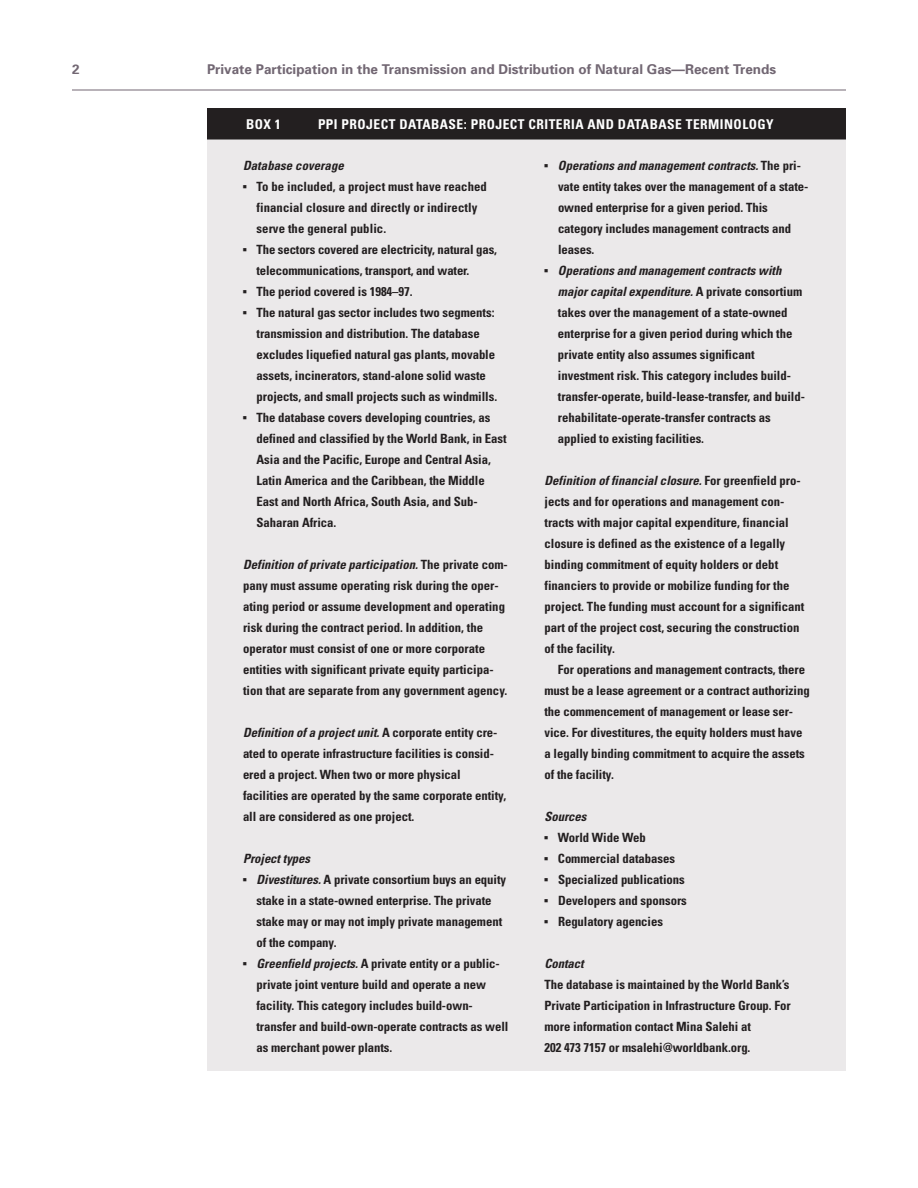
<style>
.page{position:relative;width:918px;height:1188px;background:#fff}
.page>*{position:absolute;margin:0;border:0;box-sizing:border-box;transform-origin:0 0}
.t1{font:700 13.5px "Univers";color:#726773}
.t2{font:700 condensed 13.5px "Univers";letter-spacing:.035em;color:#fff}
.t3{font:700 condensed 12.75px/21px "Univers";letter-spacing:-.005em;color:#231f20}
.t4{font:italic 700 condensed 12.75px "Univers";color:#231f20}
.s1{font-family:"Universal Newswith Comm Pi";font-weight:400;font-stretch:normal}
.s2{font-style:italic}
</style>
<div class="page">
<hr style="left:72px;top:90px;width:774px;height:1px;background:#726773">
<div style="left:207px;top:108px;width:639px;height:963px;background:#ebe9ea"></div>
<div style="left:207px;top:108px;width:639px;height:32px;background:#231f20"></div>
<p class="t1" style="left:72px;top:64px;width:9px">2</p>
<p class="t1" style="left:207px;top:64px;width:571px">Private Participation in the Transmission and Distribution of Natural Gas—Recent Trends</p>
<p class="t2" style="left:246px;top:119px;width:36px">BOX 1</p>
<p class="t2" style="left:318px;top:119px;width:457px">PPI PROJECT DATABASE: PROJECT CRITERIA AND DATABASE TERMINOLOGY</p>
<p class="t4" style="left:243px;top:160px;width:105px">Database coverage</p>
<p class="t3" style="left:257px;top:177px;width:232px;text-indent:-14px"><span class="s1">▪</span> To be included, a project must have reached financial closure and directly or indirectly serve the general public.</p>
<p class="t3" style="left:257px;top:240px;width:242px;text-indent:-14px"><span class="s1">▪</span> The sectors covered are electricity, natural gas, telecommunications, transport, and water.</p>
<p class="t3" style="left:243px;top:282px;width:171px"><span class="s1">▪</span> The period covered is 1984–97.</p>
<p class="t3" style="left:257px;top:303px;width:242px;text-indent:-14px"><span class="s1">▪</span> The natural gas sector includes two segments: transmission and distribution. The database excludes liquefied natural gas plants, movable assets, incinerators, stand-alone solid waste projects, and small projects such as windmills.</p>
<p class="t3" style="left:257px;top:408px;width:252px;text-indent:-14px"><span class="s1">▪</span> The database covers developing countries, as defined and classified by the World Bank, in East Asia and the Pacific, Europe and Central Asia, Latin America and the Caribbean, the Middle East and North Africa, South Asia, and Sub-Saharan Africa.</p>
<p class="t3" style="left:243px;top:555px;width:266px"><span class="s2">Definition of private participation.</span> T h e p r i v a t e c o m - pany must assume operating risk during the oper&shy;ating period or assume development and operating risk during the contract period. In addition, the operator must consist of one or more corporate entities with significant private equity participa&shy;tion that are separate from any government agency.</p>
<p class="t3" style="left:243px;top:723px;width:265px"><span class="s2">Definition of a projectunit.</span>A c o r p o r a t e e n t i ty c r e - ated to operate infrastructure facilities is consid&shy;ered a project. When two or more physical facilities are operated by the same corporate entity, all are considered as one project.</p>
<p class="t4" style="left:243px;top:853px;width:71px">Projecttypes</p>
<p class="t3" style="left:257px;top:870px;width:251px;text-indent:-14px"><span class="s1">▪</span> <span class="s2">Divestitures.</span>A private consortium buys an equity stake in a state-owned enterprise. The private stake may or may not imply private management of the company.</p>
<p class="t3" style="left:257px;top:954px;width:253px;text-indent:-14px"><span class="s1">▪</span> <span class="s2">Greenfield projects.</span>A private entity or a public&shy;private joint venture build and operate a new facility. This category includes build-own&shy;transfer and build-own-operate contracts as well as merchant power plants.</p>
<p class="t3" style="left:558px;top:156px;width:252px;text-indent:-14px"><span class="s1">▪</span> <span class="s2">Operations and managementcontracts.</span>T h e p r i - vate entity takes over the management of a state&shy;owned enterprise for a given period. This category includes management contracts and leases.</p>
<p class="t3" style="left:558px;top:261px;width:249px;text-indent:-13px"><span class="s1">▪</span> <span class="s2">Operations and managementcontracts with majorcapitalexpenditure.</span> A p r i v a t e c o n s o rt i u m takes over the management of a state-owned enterprise for a given period during which the private entity also assumes significant investment risk. This category includes build&shy;transfer-operate, build-lease-transfer, and build&shy;rehabilitate-operate-transfer contracts as applied to existing facilities.</p>
<p class="t3" style="left:544px;top:471px;width:261px"><span class="s2">Definition of financialclosure.</span>F o r g r e e n f i e l d p r o - jects and for operations and management con&shy;tracts with major capital expenditure, financial closure is defined as the existence of a legally binding commitment of equity holders or debt financiers to provide or mobilize funding for the project. The funding must account for a significant part of the project cost, securing the construction of the facility.</p>
<p class="t3" style="left:544px;top:660px;width:267px;text-indent:14px">For operations and management contracts, there must be a lease agreement or a contract authorizing the commencement of management or lease ser&shy;vice. For divestitures, the equity holders must have a legally binding commitment to acquire the assets of the facility.</p>
<p class="t4" style="left:544px;top:811px;width:46px">Sources</p>
<p class="t3" style="left:544px;top:828px;width:103px"><span class="s1">▪</span> World Wide Web</p>
<p class="t3" style="left:544px;top:849px;width:132px"><span class="s1">▪</span> Commercial databases</p>
<p class="t3" style="left:545px;top:870px;width:142px"><span class="s1">▪</span> Specialized publications</p>
<p class="t3" style="left:545px;top:891px;width:144px"><span class="s1">▪</span> Developers and sponsors</p>
<p class="t3" style="left:545px;top:912px;width:120px"><span class="s1">▪</span> Regulatory agencies</p>
<p class="t4" style="left:544px;top:958px;width:43px">Contact</p>
<p class="t3" style="left:544px;top:975px;width:248px">The database is maintained by the World Bank’s Private Participation in Infrastructure Group. For more information contact Mina Salehi at<br>202 473 7157 or msalehi@worldbank.org.</p>
</div>
